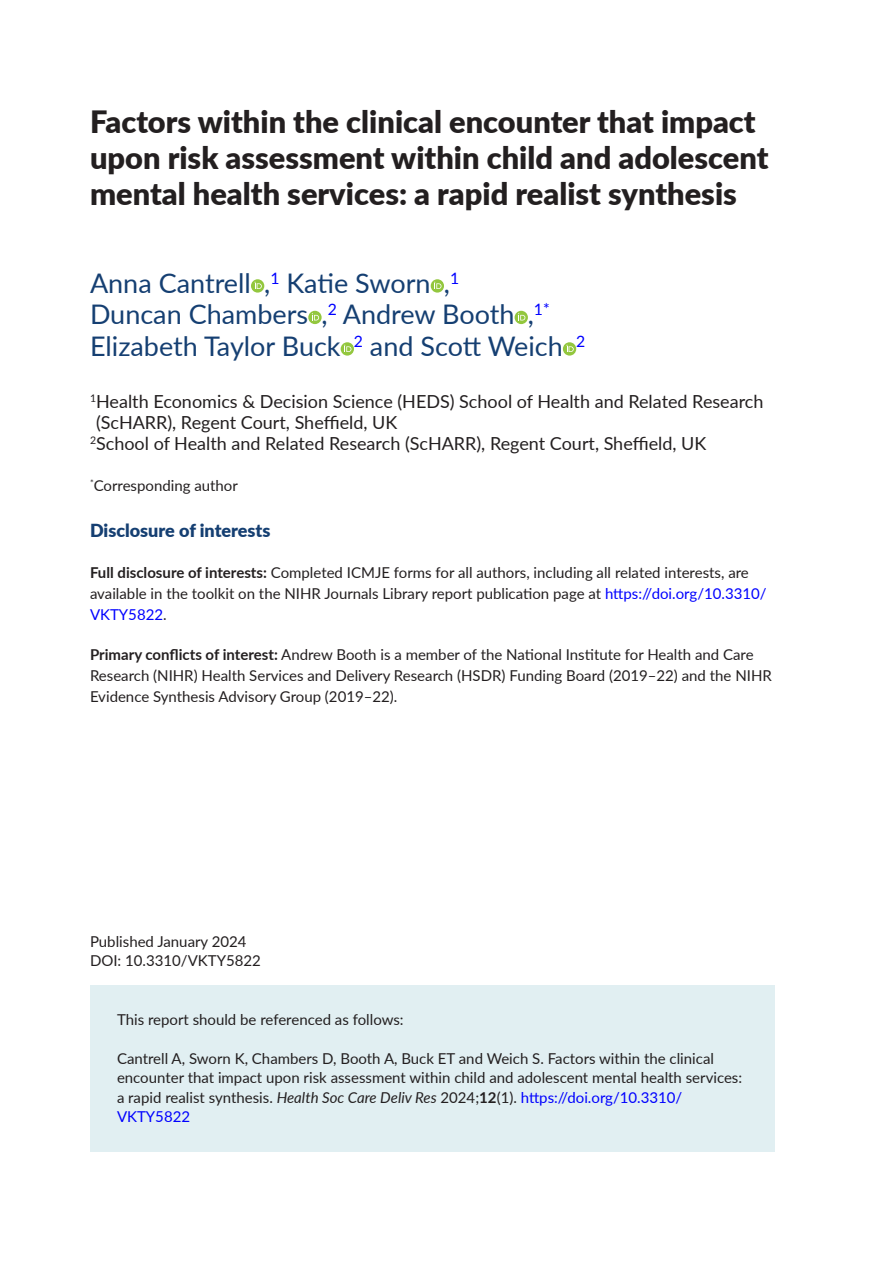
<style>
.page{position:relative;width:893px;height:1263px;background:#fff}
.page>*{position:absolute;margin:0;border:0;box-sizing:border-box;transform-origin:0 0}
.t1{font:900 30.75px/36px "Lato";color:#231f20}
.t2{font:27px/31.5px "Lato";color:#153f72}
.t3{font:18px "Lato";color:#231f20}
.t4{font:900 18px "Lato";color:#153f72}
.t5{font:15px/21px "Lato";color:#231f20}
.s1{font-weight:700}
.s2{color:#00f}
.s3{font-style:italic}
</style>
<div class="page">
<svg style="left:251px;top:279px;width:13px;height:14px"></svg>
<svg style="left:255px;top:282px;width:7px;height:7px"></svg>
<svg style="left:431px;top:279px;width:13px;height:14px"></svg>
<svg style="left:434px;top:282px;width:7px;height:7px"></svg>
<svg style="left:308px;top:311px;width:14px;height:13px"></svg>
<svg style="left:312px;top:313px;width:7px;height:7px"></svg>
<svg style="left:515px;top:311px;width:13px;height:13px"></svg>
<svg style="left:518px;top:313px;width:7px;height:7px"></svg>
<svg style="left:341px;top:342px;width:13px;height:14px"></svg>
<svg style="left:344px;top:345px;width:7px;height:7px"></svg>
<div style="left:563px;top:342px;width:13px;height:14px;background:#93c73e;border-radius:50%"></div>
<svg style="left:566px;top:345px;width:8px;height:7px"></svg>
<div style="left:90px;top:985px;width:684px;height:56px;background:#e1eff2"></div>
<div style="left:90px;top:1024px;width:684px;height:128px;background:#e1eff2"></div>
<h1 class="t1" style="left:90px;top:102px;width:680px">Factors within the clinical encounter that impact upon risk assessment within child and adolescent mental health services: a rapid realist synthesis</h1>
<h2 class="t2" style="left:90px;top:266px;width:497px">Anna Cantrell ,<sup>1</sup> Katie Sworn ,<sup>1<br></sup>Duncan Chambers ,<sup>2</sup> Andrew Booth ,<sup>1*<br></sup>Elizabeth Taylor Buck <sup>2</sup> and Scott Weich <sup>2</sup></h2>
<p class="t3" style="left:90px;top:389px;width:675px"><sup>1</sup>Health Economics &amp; Decision Science (HEDS) School of Health and Related Research</p>
<p class="t3" style="left:96px;top:410px;width:303px">(ScHARR), Regent Court, Sheffield, UK</p>
<p class="t3" style="left:90px;top:431px;width:618px"><sup>2</sup>School of Health and Related Research (ScHARR), Regent Court, Sheffield, UK</p>
<p class="t5" style="left:90px;top:474px;width:149px"><sup>*</sup>Corresponding author</p>
<p class="t4" style="left:90px;top:517px;width:182px">Disclosure of interests</p>
<p class="t5" style="left:90px;top:561px;width:678px"><span class="s1">Full disclosure of interests:</span> Completed ICMJE forms for all authors, including all related interests, are available in the toolkit on the NIHR Journals Library report publication page at <span class="s2">https://doi.org/10.3310/<br>VKTY5822</span>.</p>
<p class="t5" style="left:90px;top:643px;width:683px"><span class="s1">Primary conflicts of interest:</span> Andrew Booth is a member of the National Institute for Health and Care<br>Research (NIHR) Health Services and Delivery Research (HSDR) Funding Board (2019–22) and the NIHR<br>Evidence Synthesis Advisory Group (2019–22).</p>
<p class="t5" style="left:90px;top:931px;width:172px;line-height:19.5px">Published January 2024<br>DOI: 10.3310/VKTY5822</p>
<p class="t5" style="left:117px;top:1008px;width:288px">This report should be referenced as follows:</p>
<p class="t5" style="left:117px;top:1048px;width:627px;line-height:19.5px">Cantrell A, Sworn K, Chambers D, Booth A, Buck ET and Weich S. Factors within the clinical encounter that impact upon risk assessment within child and adolescent mental health services: a rapid realist synthesis. <span class="s3">Health Soc Care Deliv Res</span> 2024;<span class="s1">12</span>(1). <span class="s2">https://doi.org/10.3310/ VKTY5822</span></p>
</div>
